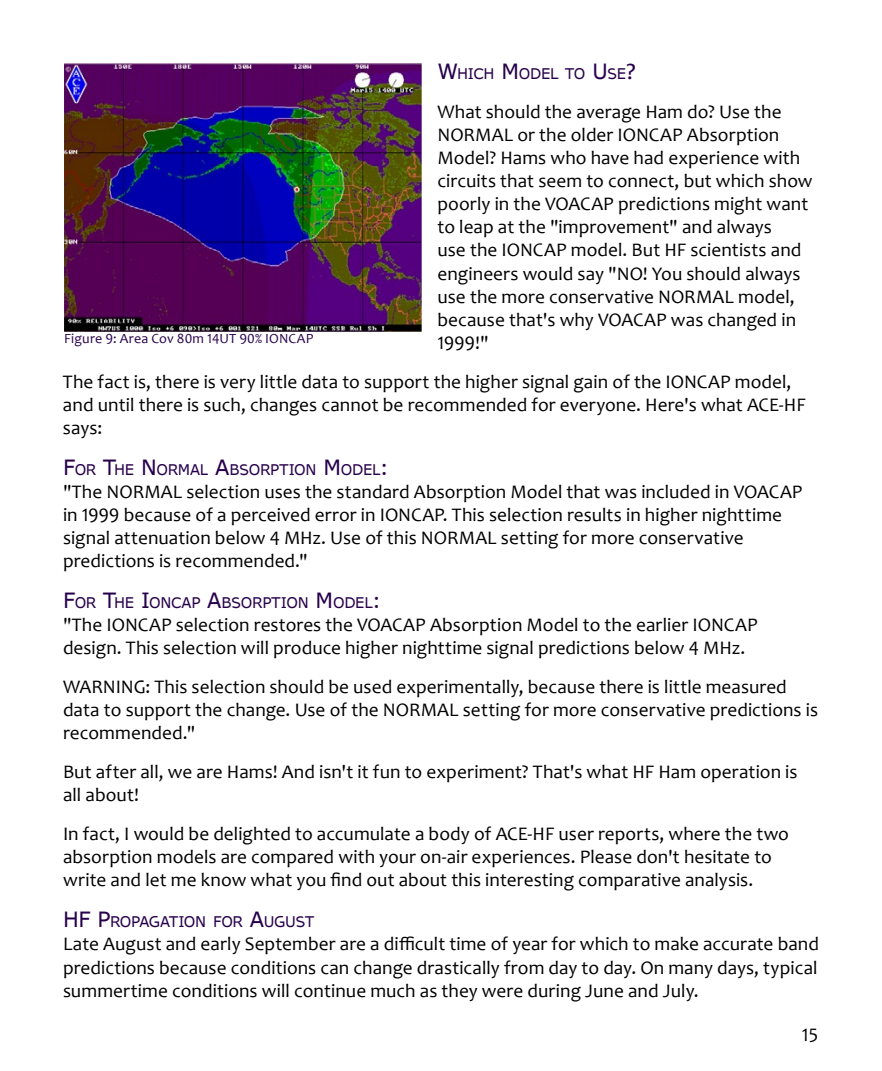
<style>
.page{position:relative;width:882px;height:1071px;background:#fff}
.page>*{position:absolute;margin:0;border:0;box-sizing:border-box;transform-origin:0 0}
.t1{font:19.25px/23.1px "Candara";letter-spacing:.005em;color:#000}
.t2{font:14.7px "AP Hont";letter-spacing:-.015em;color:#27004b}
.t3{font:14px "Candara";letter-spacing:.015em;color:#27004b}
.s1{font-size:21px}
</style>
<div class="page">
<img style="left:64px;top:63px;width:358px;height:269px">
<p class="t2" style="left:438px;top:63px;width:200px"><span class="s1">W</span>HICH <span class="s1">M</span>ODEL TO <span class="s1">U</span>SE<span class="s1">?</span></p>
<p class="t1" style="left:438px;top:100px;width:377px">What should the average Ham do? Use the NORMAL or the older IONCAP Absorption Model? Hams who have had experience with circuits that seem to connect, but which show poorly in the VOACAP predictions might want to leap at the "improvement" and always<br>use the IONCAP model. But HF scientists and engineers would say "NO! You should always use the more conservative NORMAL model, because that's why VOACAP was changed in 1999!"</p>
<p class="t1" style="left:63px;top:370px;width:744px">The fact is, there is very little data to support the higher signal gain of the IONCAP model, and until there is such, changes cannot be recommended for everyone. Here's what ACE-HF says:</p>
<p class="t2" style="left:63px;top:459px;width:328px"><span class="s1">F</span>OR <span class="s1">T</span>HE <span class="s1">N</span> ORMAL <span class="s1">A</span>BSORPTION <span class="s1">M</span>ODEL<span class="s1">:</span></p>
<p class="t1" style="left:63px;top:480px;width:741px">"The NORMAL selection uses the standard Absorption Model that was included in VOACAP in 1999 because of a perceived error in IONCAP. This selection results in higher nighttime signal attenuation below 4 MHz. Use of this NORMAL setting for more conservative predictions is recommended."</p>
<p class="t2" style="left:63px;top:592px;width:320px"><span class="s1">F</span>OR <span class="s1">T</span>HE <span class="s1">I</span>ONCAP <span class="s1">A</span>BSORPTION <span class="s1">M</span>ODEL<span class="s1">:</span></p>
<p class="t1" style="left:63px;top:613px;width:696px">"The IONCAP selection restores the VOACAP Absorption Model to the earlier IONCAP design. This selection will produce higher nighttime signal predictions below 4 MHz.</p>
<p class="t1" style="left:63px;top:675px;width:757px">WARNING: This selection should be used experimentally, because there is little measured data to support the change. Use of the NORMAL setting for more conservative predictions is recommended."</p>
<p class="t1" style="left:63px;top:760px;width:736px">But after all, we are Hams! And isn't it fun to experiment? That's what HF Ham operation is all about!</p>
<p class="t1" style="left:63px;top:822px;width:728px">In fact, I would be delighted to accumulate a body of ACE-HF user reports, where the two absorption models are compared with your on-air experiences. Please don't hesitate to write and let me know what you find out about this interesting comparative analysis.</p>
<p class="t2" style="left:63px;top:912px;width:253px"><span class="s1">HF P</span>ROPAGATION FOR <span class="s1">A</span>UGUST</p>
<p class="t1" style="left:63px;top:932px;width:758px;text-align:justify">Late August and early September are a difficult time of year for which to make accurate band predictions because conditions can change drastically from day to day. On many days, typical summertime conditions will continue much as they were during June and July.</p>
<p class="t3" style="left:64px;top:330px;width:251px">Figure 9: Area Cov 80m 14UT 90% IONCAP</p>
<p class="t1" style="left:802px;top:1023px;width:18px">15</p>
</div>
